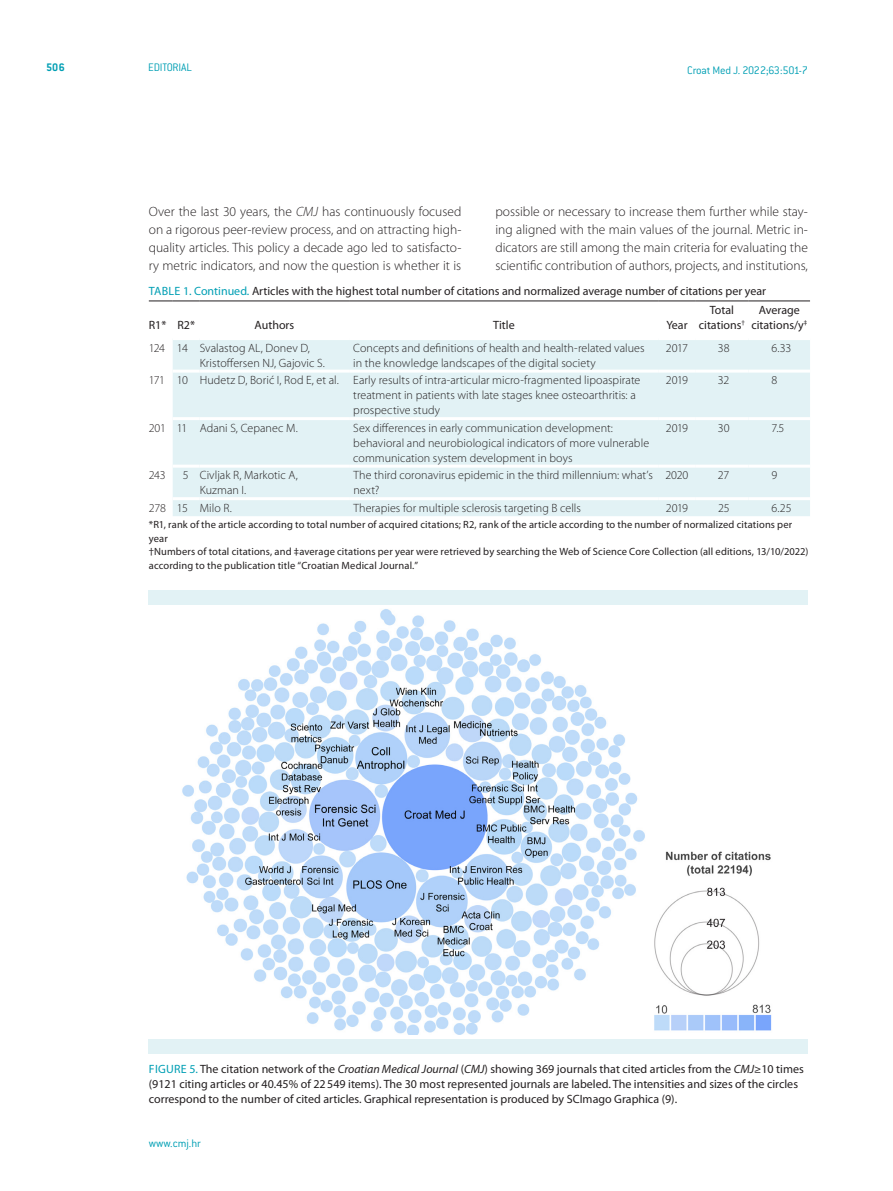
<style>
.page{position:relative;width:893px;height:1191px;background:#fff}
.page>*{position:absolute;margin:0;border:0;box-sizing:border-box;transform-origin:0 0}
.t1{font:300 13.5px/18px "Myriad Pro";color:#231f20;text-align:justify}
.t2{font:300 12px/15px "Myriad Pro";letter-spacing:.005em;color:#231f20}
.t3{font:12px/15px "Myriad Pro";color:#231f20;text-align:center}
.t4{font:300 12px "ITC Conduit LTCE";letter-spacing:-.015em;color:#009fb4}
.t5{font:700 12px "ITC Conduit LTCE";color:#009fb4}
.t6{font:10.5px/13.5px "Myriad Pro";letter-spacing:.01em;color:#231f20}
.s1{font-style:italic}
.s2{color:#009fb4}
</style>
<div class="page">
<div style="left:173px;top:340px;width:637px;height:176px;background:#e2f2f5"></div>
<hr style="left:173px;top:369px;width:27px;height:3px;background:#fff">
<hr style="left:200px;top:369px;width:149px;height:3px;background:#fff">
<hr style="left:349px;top:369px;width:310px;height:3px;background:#fff">
<hr style="left:659px;top:369px;width:36px;height:3px;background:#fff">
<hr style="left:695px;top:369px;width:54px;height:3px;background:#fff">
<hr style="left:749px;top:369px;width:61px;height:3px;background:#fff">
<hr style="left:173px;top:417px;width:27px;height:3px;background:#fff">
<hr style="left:200px;top:417px;width:149px;height:3px;background:#fff">
<hr style="left:349px;top:417px;width:310px;height:3px;background:#fff">
<hr style="left:659px;top:417px;width:36px;height:3px;background:#fff">
<hr style="left:695px;top:417px;width:54px;height:3px;background:#fff">
<hr style="left:749px;top:417px;width:61px;height:3px;background:#fff">
<hr style="left:173px;top:464px;width:27px;height:3px;background:#fff">
<hr style="left:200px;top:464px;width:149px;height:3px;background:#fff">
<hr style="left:349px;top:464px;width:310px;height:3px;background:#fff">
<hr style="left:659px;top:464px;width:36px;height:3px;background:#fff">
<hr style="left:695px;top:464px;width:54px;height:3px;background:#fff">
<hr style="left:749px;top:464px;width:61px;height:3px;background:#fff">
<hr style="left:173px;top:497px;width:27px;height:3px;background:#fff">
<hr style="left:200px;top:497px;width:149px;height:3px;background:#fff">
<hr style="left:349px;top:497px;width:310px;height:3px;background:#fff">
<hr style="left:659px;top:497px;width:36px;height:3px;background:#fff">
<hr style="left:695px;top:497px;width:54px;height:3px;background:#fff">
<hr style="left:749px;top:497px;width:61px;height:3px;background:#fff">
<svg style="left:149px;top:301px;width:51px;height:1px"></svg>
<hr style="left:200px;top:301px;width:149px;height:1px;background:#231f20">
<hr style="left:349px;top:301px;width:310px;height:1px;background:#231f20">
<hr style="left:659px;top:301px;width:36px;height:1px;background:#231f20">
<hr style="left:695px;top:301px;width:54px;height:1px;background:#231f20">
<hr style="left:749px;top:301px;width:61px;height:1px;background:#231f20">
<img style="left:182px;top:609px;width:590px;height:425px">
<div style="left:149px;top:1039px;width:659px;height:14px;background:#e2f2f5"></div>
<div style="left:149px;top:590px;width:659px;height:15px;background:#e2f2f5"></div>
<p class="t5" style="left:46px;top:60px;width:20px">506</p>
<p class="t4" style="left:148px;top:61px;width:45px">EDITORIAL</p>
<p class="t4" style="left:687px;top:63px;width:122px">Croat Med J. 2022;63:501-7</p>
<p class="t1" style="left:149px;top:202px;width:314px">Over the last 30 years, the <span class="s1">CMJ</span> has continuously focused on a rigorous peer-review process, and on attracting high&shy;quality articles. This policy a decade ago led to satisfacto&shy;ry metric indicators, and now the question is whether it is</p>
<p class="t1" style="left:495px;top:202px;width:314px">possible or necessary to increase them further while stay&shy;ing aligned with the main values of the journal. Metric in&shy;dicators are still among the main criteria for evaluating the scientific contribution of authors, projects, and institutions,</p>
<p class="t3" style="left:149px;top:283px;width:619px"><span class="s2">Table 1. Continued.</span> Articles with the highest total number of citations and normalized average number of citations per year</p>
<p class="t3" style="left:149px;top:317px;width:48px">R1* R2*</p>
<p class="t3" style="left:255px;top:317px;width:41px">Authors</p>
<p class="t3" style="left:493px;top:317px;width:23px">Title</p>
<p class="t3" style="left:666px;top:317px;width:23px">Year</p>
<p class="t3" style="left:699px;top:302px;width:48px">Total citations<sup>†</sup></p>
<p class="t3" style="left:751px;top:302px;width:57px">Average citations/y<sup>‡</sup></p>
<p class="t2" style="left:200px;top:340px;width:127px;text-indent:-51px">124 14 Svalastog AL, Donev D,<br>Kristoffersen NJ, Gajovic S.</p>
<p class="t2" style="left:353px;top:340px;width:293px">Concepts and definitions of health and health-related values in the knowledge landscapes of the digital society</p>
<p class="t2" style="left:666px;top:340px;width:23px">2017</p>
<p class="t2" style="left:718px;top:340px;width:13px">38</p>
<p class="t2" style="left:771px;top:340px;width:21px">6.33</p>
<p class="t2" style="left:353px;top:373px;width:289px;text-indent:-204px">171 10 Hudetz D, Borić I, Rod E, et al. Early results of intra-articular micro-fragmented lipoaspirate treatment in patients with late stages knee osteoarthritis: a prospective study</p>
<p class="t2" style="left:666px;top:373px;width:24px">2019</p>
<p class="t2" style="left:718px;top:373px;width:13px">32</p>
<p class="t2" style="left:772px;top:373px;width:7px">8</p>
<p class="t2" style="left:149px;top:420px;width:150px">201 11 Adani S, Cepanec M.</p>
<p class="t2" style="left:353px;top:420px;width:297px">Sex differences in early communication development: behavioral and neurobiological indicators of more vulnerable communication system development in boys</p>
<p class="t2" style="left:666px;top:420px;width:24px">2019</p>
<p class="t2" style="left:718px;top:420px;width:13px">30</p>
<p class="t2" style="left:772px;top:420px;width:14px">7.5</p>
<p class="t2" style="left:149px;top:468px;width:18px">243</p>
<p class="t2" style="left:200px;top:468px;width:100px;text-indent:-17px">5 Civljak R, Markotic A,<br>Kuzman I.</p>
<p class="t2" style="left:353px;top:468px;width:301px">The third coronavirus epidemic in the third millennium: what’s next?</p>
<p class="t2" style="left:665px;top:468px;width:25px">2020</p>
<p class="t2" style="left:718px;top:468px;width:13px">27</p>
<p class="t2" style="left:772px;top:468px;width:7px">9</p>
<p class="t2" style="left:149px;top:500px;width:85px">278 15 Milo R.</p>
<p class="t2" style="left:353px;top:500px;width:229px">Therapies for multiple sclerosis targeting B cells</p>
<p class="t2" style="left:666px;top:500px;width:24px">2019</p>
<p class="t2" style="left:718px;top:500px;width:13px">25</p>
<p class="t2" style="left:772px;top:500px;width:22px">6.25</p>
<p class="t6" style="left:149px;top:518px;width:661px">*R1, rank of the article according to total number of acquired citations; R2, rank of the article according to the number of normalized citations per year<br>†Numbers of total citations, and ‡average citations per year were retrieved by searching the Web of Science Core Collection (all editions, 13/10/2022) according to the publication title “Croatian Medical Journal.”</p>
<p class="t3" style="left:149px;top:1061px;width:656px;text-align:left"><span class="s2">Figure 5.</span> The citation network of the <span class="s1">Croatian Medical Journal</span> (<span class="s1">CMJ</span>) showing 369 journals that cited articles from the <span class="s1">CMJ</span>≥10 times (9121 citing articles or 40.45% of 22549 items). The 30 most represented journals are labeled. The intensities and sizes of the circles correspond to the number of cited articles. Graphical representation is produced by SCI mago Graphica (9).</p>
<p class="t4" style="left:149px;top:1136px;width:54px">www.cmj.hr</p>
</div>
